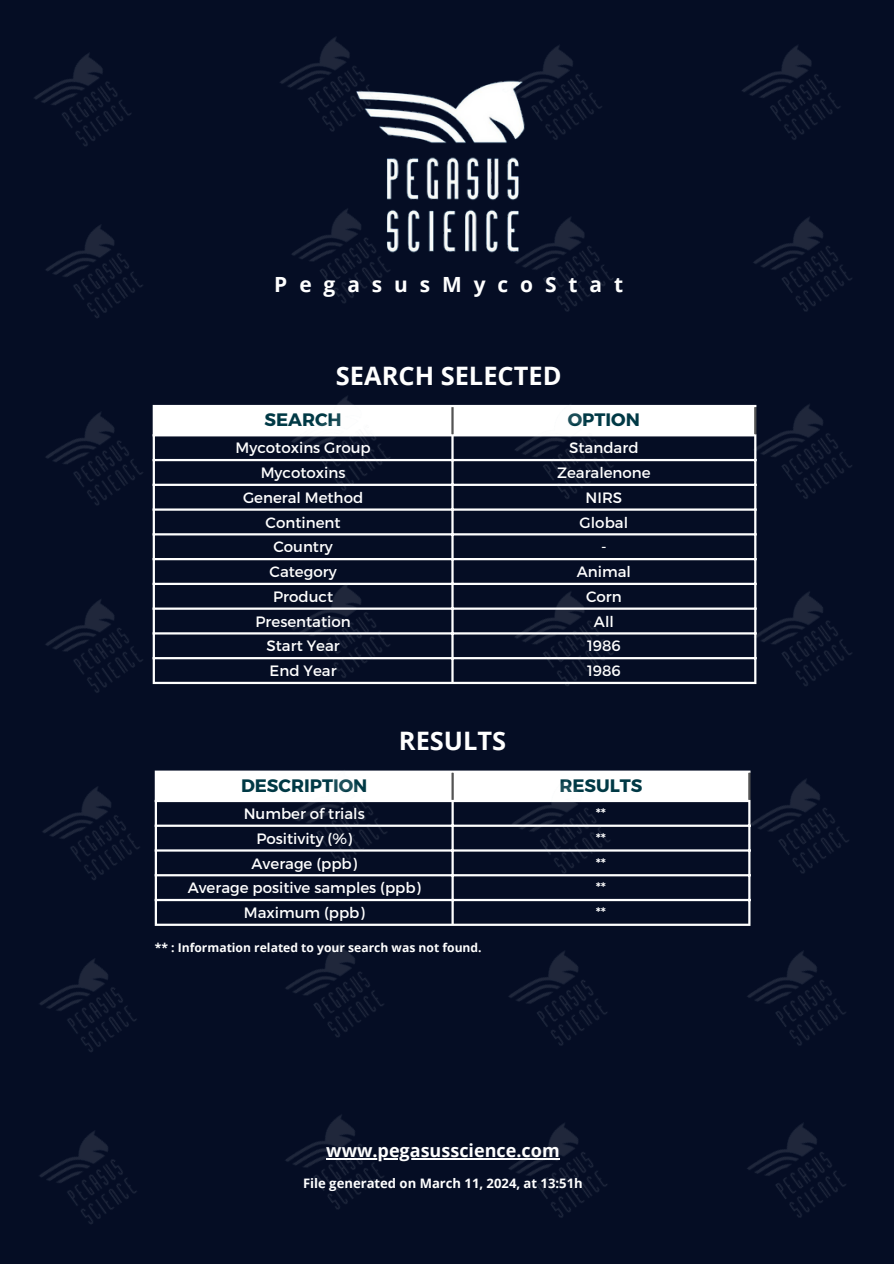
<style>
.page{position:relative;width:894px;height:1264px;background:#fff}
.page>*{position:absolute;margin:0;border:0;box-sizing:border-box;transform-origin:0 0}
.t1{font:700 25.35px "Open Sans";color:#fff}
.t2{font:700 20.85px "Open Sans";letter-spacing:.57em;color:#fff}
.t3{font:700 18px "Montserrat";color:#003945}
.t4{font:700 18px "Open Sans";color:#fff}
.t5{font:15px "Montserrat";color:#fff}
.t6{font:700 13.05px "Open Sans";color:#fff}
.t7{font:700 12.15px "Open Sans";color:#fff}
</style>
<div class="page">
<div style="left:0;top:0;width:893px;height:1263px;background:#050d24"></div>
<div style="left:165px;top:407px;width:572px;height:27px;background:#fff"></div>
<hr style="left:153px;top:407px;width:2px;height:274px;background:#fff">
<hr style="left:451px;top:436px;width:2px;height:245px;background:#fff">
<hr style="left:754px;top:436px;width:2px;height:245px;background:#fff">
<hr style="left:153px;top:405px;width:603px;height:2px;background:#fff">
<hr style="left:153px;top:434px;width:603px;height:2px;background:#fff">
<hr style="left:153px;top:459px;width:603px;height:2px;background:#fff">
<hr style="left:153px;top:483px;width:603px;height:3px;background:#fff">
<hr style="left:153px;top:508px;width:603px;height:2px;background:#fff">
<hr style="left:153px;top:533px;width:603px;height:2px;background:#fff">
<hr style="left:153px;top:558px;width:603px;height:2px;background:#fff">
<hr style="left:153px;top:582px;width:603px;height:3px;background:#fff">
<hr style="left:153px;top:607px;width:603px;height:2px;background:#fff">
<hr style="left:153px;top:632px;width:603px;height:2px;background:#fff">
<hr style="left:153px;top:657px;width:603px;height:2px;background:#fff">
<hr style="left:153px;top:681px;width:603px;height:3px;background:#fff">
<hr style="left:451px;top:407px;width:2px;height:27px;background:#545454">
<div style="left:162px;top:772px;width:572px;height:27px;background:#fff"></div>
<hr style="left:155px;top:772px;width:2px;height:151px;background:#fff">
<hr style="left:451px;top:802px;width:2px;height:121px;background:#fff">
<hr style="left:748px;top:802px;width:2px;height:121px;background:#fff">
<hr style="left:155px;top:770px;width:595px;height:2px;background:#fff">
<hr style="left:155px;top:799px;width:595px;height:3px;background:#fff">
<hr style="left:155px;top:824px;width:595px;height:2px;background:#fff">
<hr style="left:155px;top:849px;width:595px;height:2px;background:#fff">
<hr style="left:155px;top:874px;width:595px;height:2px;background:#fff">
<hr style="left:155px;top:898px;width:595px;height:3px;background:#fff">
<hr style="left:155px;top:923px;width:595px;height:2px;background:#fff">
<hr style="left:451px;top:772px;width:2px;height:27px;background:#545454">
<img style="left:387px;top:84px;width:132px;height:169px">
<hr style="left:326px;top:1158px;width:233px;height:1px;background:#fff">
<img style="left:34px;top:53px;width:97px;height:93px">
<img style="left:280px;top:37px;width:121px;height:117px">
<img style="left:46px;top:225px;width:97px;height:93px">
<img style="left:292px;top:188px;width:121px;height:115px">
<img style="left:46px;top:404px;width:119px;height:124px">
<img style="left:276px;top:396px;width:137px;height:115px">
<img style="left:45px;top:579px;width:120px;height:114px">
<img style="left:276px;top:582px;width:137px;height:103px">
<img style="left:42px;top:770px;width:120px;height:132px">
<img style="left:273px;top:770px;width:136px;height:107px">
<img style="left:39px;top:958px;width:98px;height:94px">
<img style="left:269px;top:923px;width:137px;height:114px">
<img style="left:39px;top:1131px;width:98px;height:93px">
<img style="left:285px;top:1115px;width:121px;height:94px">
<img style="left:487px;top:45px;width:115px;height:117px">
<img style="left:499px;top:196px;width:115px;height:116px">
<img style="left:499px;top:404px;width:137px;height:107px">
<img style="left:499px;top:582px;width:137px;height:104px">
<img style="left:496px;top:770px;width:136px;height:107px">
<img style="left:508px;top:951px;width:99px;height:95px">
<img style="left:493px;top:1123px;width:114px;height:95px">
<img style="left:742px;top:45px;width:99px;height:95px">
<img style="left:753px;top:217px;width:99px;height:95px">
<img style="left:737px;top:404px;width:115px;height:117px">
<img style="left:737px;top:571px;width:115px;height:115px">
<img style="left:734px;top:770px;width:115px;height:126px">
<img style="left:747px;top:951px;width:99px;height:95px">
<img style="left:747px;top:1123px;width:99px;height:95px">
<p class="t2" style="left:274px;top:269px;width:350px">PegasusMycoStat</p>
<p class="t1" style="left:336px;top:358px;width:227px">SEARCH SELECTED</p>
<p class="t3" style="left:264px;top:408px;width:79px">SEARCH</p>
<p class="t3" style="left:567px;top:408px;width:74px">OPTION</p>
<p class="t5" style="left:235px;top:438px;width:137px">Mycotoxins Group</p>
<p class="t5" style="left:569px;top:438px;width:71px">Standard</p>
<p class="t5" style="left:261px;top:463px;width:86px">Mycotoxins</p>
<p class="t5" style="left:557px;top:463px;width:95px">Zearalenone</p>
<p class="t5" style="left:243px;top:488px;width:122px">General Method</p>
<p class="t5" style="left:585px;top:488px;width:38px">NIRS</p>
<p class="t5" style="left:265px;top:512px;width:76px">Continent</p>
<p class="t5" style="left:579px;top:512px;width:50px">Global</p>
<p class="t5" style="left:273px;top:537px;width:61px">Country</p>
<p class="t5" style="left:601px;top:537px;width:7px">-</p>
<p class="t5" style="left:269px;top:562px;width:68px">Category</p>
<p class="t5" style="left:576px;top:562px;width:56px">Animal</p>
<p class="t5" style="left:273px;top:587px;width:61px">Product</p>
<p class="t5" style="left:586px;top:587px;width:37px">Corn</p>
<p class="t5" style="left:255px;top:611px;width:97px">Presentation</p>
<p class="t5" style="left:593px;top:611px;width:21px">All</p>
<p class="t5" style="left:266px;top:636px;width:75px">Start Year</p>
<p class="t5" style="left:587px;top:636px;width:35px">1986</p>
<p class="t5" style="left:269px;top:661px;width:68px">End Year</p>
<p class="t5" style="left:587px;top:661px;width:35px">1986</p>
<p class="t1" style="left:399px;top:722px;width:109px">RESULTS</p>
<p class="t3" style="left:241px;top:773px;width:128px">DESCRIPTION</p>
<p class="t3" style="left:559px;top:773px;width:85px">RESULTS</p>
<p class="t5" style="left:243px;top:803px;width:123px">Number of trials</p>
<p class="t5" style="left:595px;top:803px;width:12px">**</p>
<p class="t5" style="left:256px;top:828px;width:97px">Positivity (%)</p>
<p class="t5" style="left:595px;top:828px;width:12px">**</p>
<p class="t5" style="left:251px;top:853px;width:107px">Average (ppb)</p>
<h2 class="t5" style="left:595px;top:853px;width:12px">**</h2>
<h1 class="t5" style="left:188px;top:878px;width:234px">Average positive samples (ppb)</h1>
<p class="t5" style="left:595px;top:878px;width:12px">**</p>
<p class="t5" style="left:244px;top:902px;width:122px">Maximum (ppb)</p>
<p class="t5" style="left:595px;top:902px;width:12px">**</p>
<p class="t7" style="left:155px;top:938px;width:328px">** : Information related to your search was not found.</p>
<p class="t4" style="left:326px;top:1137px;width:235px">www.pegasusscience.com</p>
<p class="t6" style="left:303px;top:1173px;width:281px">File generated on March 11, 2024, at 13:51h</p>
</div>
